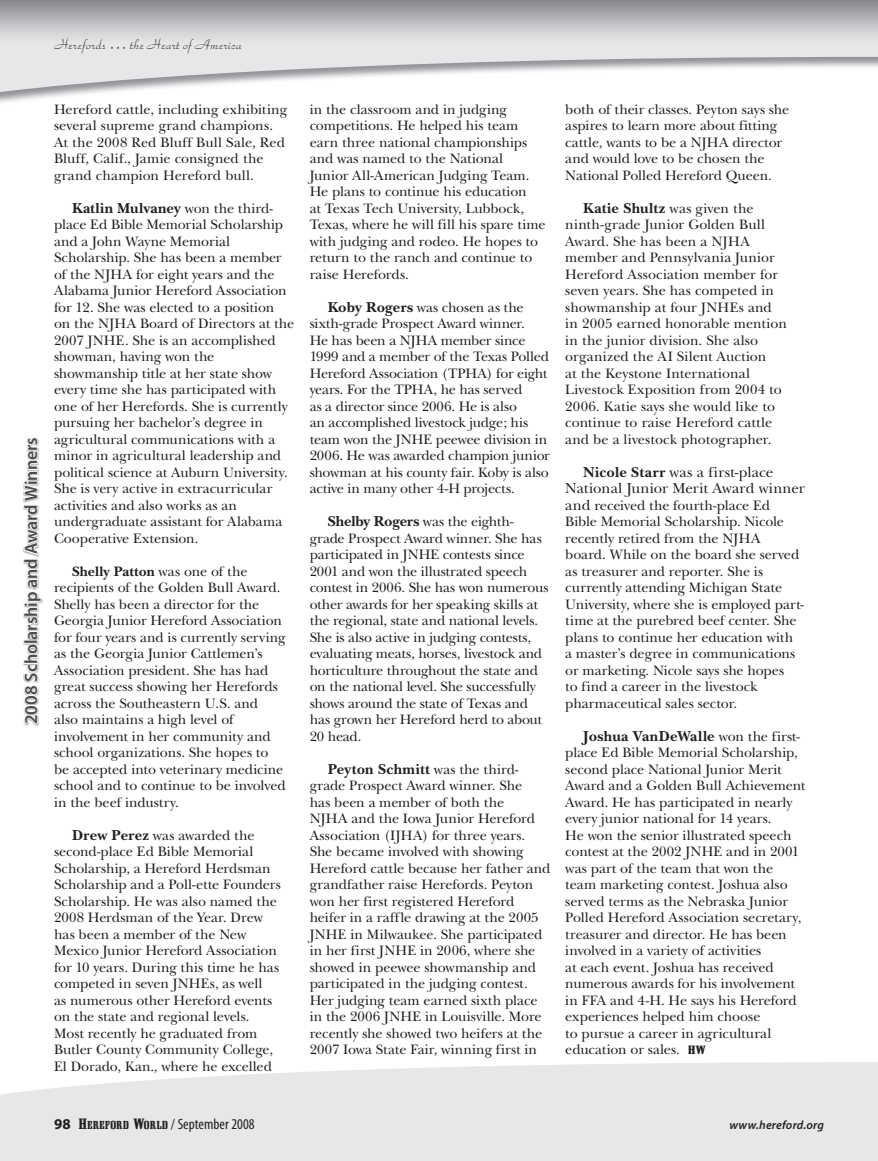
<style>
.page{position:relative;width:878px;height:1161px;background:#fff}
.page>*{position:absolute;margin:0;border:0;box-sizing:border-box;transform-origin:0 0}
.t1{font:600 18px "Myriad Pro";letter-spacing:-.005em;color:#4b4c4d}
.t2{font:18px "Park Avenue";letter-spacing:.01em;color:#4b4c4d}
.t3{font:700 15px "New Baskerville";letter-spacing:.02em;color:#231f20}
.t4{font:15px/16.5px "New Baskerville";letter-spacing:.005em;color:#231f20}
.t5{font:condensed 15px "Myriad Pro";letter-spacing:.005em;color:#231f20}
.t6{font:14.25px/16.5px "New Baskerville";letter-spacing:-.005em;color:#231f20}
.t7{font:italic 600 12px "Myriad Pro";letter-spacing:.015em;color:#231f20}
.s1{font-weight:400;font-size:14.25px}
.s2{font-weight:700}
.s3{font-weight:700;font-size:15px}
.s4{font-size:15px}
.s5{font-family:"Shattuck";font-size:12px}
.s6{font-weight:700;font-stretch:normal}
.s7{font-family:"Shattuck";font-stretch:normal}
.s8{font-family:"Shattuck";font-stretch:normal;font-size:11.55px}
</style>
<div class="page">
<svg style="left:23px;top:436px;width:19px;height:289px"></svg>
<svg style="left:0;top:0;width:878px;height:92px"></svg>
<svg style="left:0;top:1062px;width:878px;height:99px;background:#e8e9ea"></svg>
<p class="t2" style="left:54px;top:36px;width:189px">Herefords … the Heart of America</p>
<p class="t1" style="left:21px;top:724px;width:288px;rotate:-90deg">2008 Scholarship and Award Winners</p>
<p class="t6" style="left:54px;top:101px;width:235px">Hereford cattle, including exhibiting several supreme grand champions.<br>At the 2008 Red Bluff Bull Sale, Red Bluff, Calif., Jamie consigned the grand champion Hereford bull.</p>
<p class="t3" style="left:72px;top:199px;width:202px">Katlin Mulvaney <span class="s1">won the third-</span></p>
<p class="t6" style="left:54px;top:217px;width:242px">place Ed Bible Memorial Scholarship and a John Wayne Memorial Scholarship. She has been a member of the NJHA for eight years and the Alabama Junior Hereford Association for 12. She was elected to a position<br>on the NJHA Board of Directors at the 2007 JNHE. She is an accomplished showman, having won the showmanship title at her state show every time she has participated with one of her Herefords. She is currently pursuing her bachelor’s degree in agricultural communications with a minor in agricultural leadership and political science at Auburn University.<br>She is very active in extracurricular activities and also works as an undergraduate assistant for Alabama Cooperative Extension.</p>
<p class="t6" style="left:54px;top:563px;width:233px;text-indent:18px"><span class="s2">Shelly Patton</span> was one of the recipients of the Golden Bull Award.<br>Shelly has been a director for the Georgia Junior Hereford Association for four years and is currently serving as the Georgia Junior Cattlemen’s Association president. She has had great success showing her Herefords across the Southeastern U.S. and also maintains a high level of involvement in her community and school organizations. She hopes to be accepted into veterinary medicine school and to continue to be involved in the beef industry.</p>
<p class="t6" style="left:54px;top:827px;width:228px;text-indent:18px"><span class="s3">Drew Perez</span> was awarded the second-place Ed Bible Memorial<br>Scholarship, a Hereford Herdsman<br>Scholarship and a Poll-ette Founders<br>Scholarship. He was also named the<br>2008 Herdsman of the Year. Drew has been a member of the New<br>Mexico Junior Hereford Association for 10 years. During this time he has competed in seven JNHEs, as well<br>as numerous other Hereford events on the state and regional levels.<br>Most recently he graduated from<br>Butler County Community College,<br>El Dorado, Kan., where he excelled</p>
<p class="t6" style="left:309px;top:101px;width:237px">in the classroom and in judging competitions. He helped his team earn three national championships and was named to the National<br>Junior All-American Judging Team.<br>He plans to continue his education<br>at Texas Tech University, Lubbock,<br>Texas, where he will fill his spare time with judging and rodeo. He hopes to return to the ranch and continue to raise Herefords.</p>
<p class="t6" style="left:309px;top:299px;width:242px;text-indent:18px"><span class="s3">Koby Rogers</span> was chosen as the sixth-grade Prospect Award winner.<br>He has been a NJHA member since 1999 and a member of the Texas Polled Hereford Association (TPHA) for eight years. For the TPHA, he has served<br>as a director since 2006. He is also<br>an accomplished livestock judge; his team won the JNHE peewee division in 2006. He was awarded champion junior showman at his county fair. Koby is also active in many other 4-H projects.</p>
<p class="t6" style="left:309px;top:514px;width:240px;text-indent:18px"><span class="s3">Shelby Rogers</span> was the eighth&shy;grade Prospect Award winner. She has participated in JNHE contests since 2001 and won the illustrated speech contest in 2006. She has won numerous other awards for her speaking skills at the regional, state and national levels.<br>She is also active in judging contests, evaluating meats, horses, livestock and horticulture throughout the state and on the national level. She successfully shows around the state of Texas and has grown her Hereford herd to about 20 head.</p>
<p class="t3" style="left:327px;top:760px;width:192px">Peyton Schmitt <span class="s1">was the third-</span></p>
<p class="t6" style="left:309px;top:778px;width:242px">grade Prospect Award winner. She<br>has been a member of both the<br>NJHA and the Iowa Junior Hereford Association (IJHA) for three years.<br>She became involved with showing Hereford cattle because her father and grandfather raise Herefords. Peyton won her first registered Hereford heifer in a raffle drawing at the 2005<br>JNHE in Milwaukee. She participated in her first JNHE in 2006, where she showed in peewee showmanship and participated in the judging contest.<br>Her judging team earned sixth place in the 2006 JNHE in Louisville. More recently she showed two heifers at the 2007 Iowa State Fair, winning first in</p>
<p class="t6" style="left:565px;top:101px;width:225px">both of their classes. Peyton says she aspires to learn more about fitting cattle, wants to be a NJHA director and would love to be chosen the National Polled Hereford Queen.</p>
<p class="t3" style="left:583px;top:199px;width:172px">Katie Shultz <span class="s1">was given the</span></p>
<p class="t6" style="left:565px;top:217px;width:223px">ninth-grade Junior Golden Bull<br>Award. She has been a NJHA member and Pennsylvania Junior<br>Hereford Association member for seven years. She has competed in showmanship at four JNHEs and in 2005 earned honorable mention in the junior division. She also organized the AI Silent Auction<br>at the Keystone International<br>Livestock Exposition from 2004 to<br>2006. Katie says she would like to continue to raise Hereford cattle and be a livestock photographer.</p>
<p class="t4" style="left:565px;top:464px;width:241px;text-indent:18px"><span class="s2">Nicole Starr</span> was a first-place<br>National Junior Merit Award winner</p>
<p class="t6" style="left:565px;top:497px;width:240px"><span class="s4">and</span> received the fourth-place Ed Bible Memorial Scholarship. Nicole recently retired from the NJHA board. While on the board she served as treasurer and reporter. She is currently attending Michigan State University, where she is employed part&shy;time at the purebred beef center. She plans to continue her education with<br>a master’s degree in communications or marketing. Nicole says she hopes<br>to find a career in the livestock pharmaceutical sales sector.</p>
<p class="t3" style="left:583px;top:727px;width:218px">Joshua VanDeWalle <span class="s1">won the first-</span></p>
<p class="t6" style="left:565px;top:745px;width:242px">place Ed Bible Memorial Scholarship, second place National Junior Merit Award and a Golden Bull Achievement Award. He has participated in nearly every junior national for 14 years.<br>He won the senior illustrated speech contest at the 2002 JNHE and in 2001 was part of the team that won the team marketing contest. Joshua also served terms as the Nebraska Junior Polled Hereford Association secretary, treasurer and director. He has been involved in a variety of activities<br>at each event. Joshua has received numerous awards for his involvement in FFA and 4-H. He says his Hereford experiences helped him choose<br>to pursue a career in agricultural education or sales. <span class="s5">HW</span></p>
<p class="t5" style="left:54px;top:1116px;width:202px"><span class="s6">98</span> <span class="s7">H</span><span class="s8">EREFORD</span> <span class="s7">W</span><span class="s8">ORLD</span> / September 2008</p>
<p class="t7" style="left:729px;top:1119px;width:96px">www.hereford.org</p>
</div>
